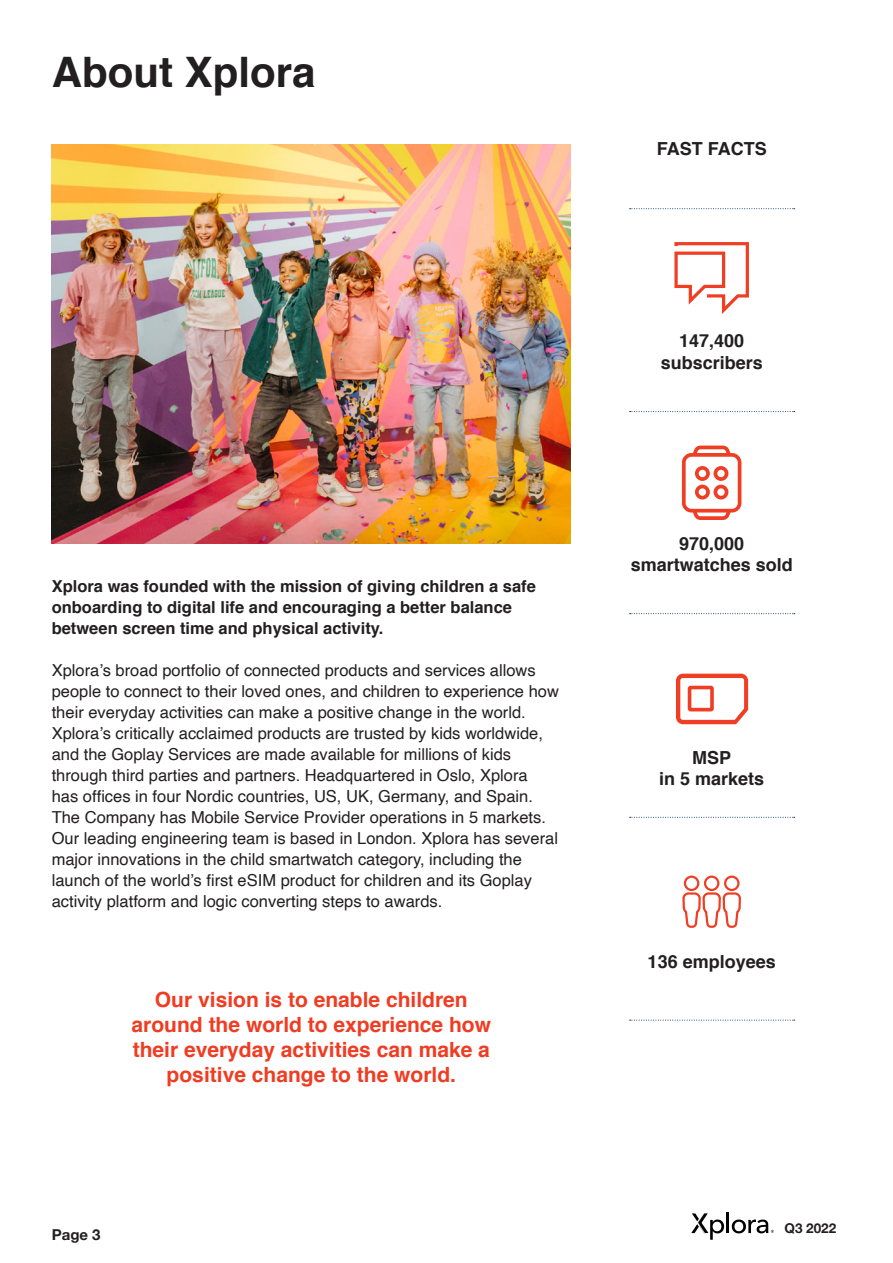
<style>
.page{position:relative;width:893px;height:1263px;background:#fff}
.page>*{position:absolute;margin:0;border:0;box-sizing:border-box;transform-origin:0 0}
.Tittel_1__TOC{font:700 42px "Helvetica";color:#231f20}
.t1{font:700 21px "Helvetica";color:#ef3c22}
.Tittel_2{font:700 18px "Helvetica";color:#231f20}
.Brødtekst{font:16.5px/21px "Helvetica";color:#231f20}
.Ingress{font:700 16.5px/21px "Helvetica";color:#231f20}
.t2{font:700 15px "Helvetica Neue";color:#231f20}
.t3{font:700 13.5px "Helvetica Neue";color:#231f20}
</style>
<div class="page">
<img style="left:52px;top:145px;width:519px;height:398px">
<svg style="left:682px;top:446px;width:59px;height:74px"></svg>
<svg style="left:676px;top:674px;width:72px;height:50px"></svg>
<div style="left:688px;top:686px;width:26px;height:25px;border:4px solid #ef3e23"></div>
<div style="left:704px;top:875px;width:15px;height:16px;border:2px solid #ef3e23;border-radius:50%"></div>
<div style="left:684px;top:875px;width:15px;height:16px;border:2px solid #ef3e23;border-radius:50%"></div>
<svg style="left:683px;top:891px;width:57px;height:37px"></svg>
<div style="left:724px;top:875px;width:16px;height:16px;border:2px solid #ef3e23;border-radius:50%"></div>
<svg style="left:674px;top:242px;width:75px;height:72px"></svg>
<svg style="left:630px;top:411px;width:165px;height:1px"></svg>
<svg style="left:630px;top:613px;width:165px;height:1px"></svg>
<svg style="left:630px;top:817px;width:165px;height:1px"></svg>
<svg style="left:630px;top:1020px;width:165px;height:1px"></svg>
<svg style="left:630px;top:208px;width:165px;height:1px"></svg>
<hr style="left:727px;top:1212px;width:2px;height:21px;background:#000001">
<svg style="left:691px;top:1213px;width:33px;height:27px"></svg>
<svg style="left:732px;top:1219px;width:42px;height:14px"></svg>
<p class="Tittel_1__TOC" style="left:52px;top:38px;width:265px">About Xplora</p>
<p class="Ingress" style="left:52px;top:576px;width:486px">Xplora was founded with the mission of giving children a safe onboarding to digital life and encouraging a better balance between screen time and physical activity.</p>
<p class="Brødtekst" style="left:52px;top:660px;width:509px">Xplora’s broad portfolio of connected products and services allows people to connect to their loved ones, and children to experience how their everyday activities can make a positive change in the world.<br>Xplora’s critically acclaimed products are trusted by kids worldwide, and the Goplay Services are made available for millions of kids through third parties and partners. Headquartered in Oslo, Xplora<br>has offices in four Nordic countries, US, UK, Germany, and Spain.<br>The Company has Mobile Service Provider operations in 5 markets.<br>Our leading engineering team is based in London. Xplora has several major innovations in the child smartwatch category, including the launch of the world’s first eSIM product for children and its Goplay activity platform and logic converting steps to awards.</p>
<p class="t1" style="left:155px;top:982px;width:314px">Our vision is to enable children</p>
<p class="t1" style="left:132px;top:1007px;width:361px">around the world to experience how</p>
<p class="t1" style="left:133px;top:1033px;width:359px">their everyday activities can make a</p>
<p class="t1" style="left:167px;top:1058px;width:291px">positive change to the world.</p>
<p class="t2" style="left:52px;top:1222px;width:50px">Page 3</p>
<p class="Tittel_2" style="left:657px;top:134px;width:112px">FAST FACTS</p>
<p class="Tittel_2" style="left:679px;top:326px;width:67px">147,400</p>
<p class="Tittel_2" style="left:661px;top:348px;width:104px">subscribers</p>
<p class="Tittel_2" style="left:679px;top:529px;width:67px">970,000</p>
<p class="Tittel_2" style="left:631px;top:550px;width:164px">smartwatches sold</p>
<p class="Tittel_2" style="left:692px;top:743px;width:41px">MSP</p>
<p class="Tittel_2" style="left:659px;top:764px;width:107px">in 5 markets</p>
<p class="Tittel_2" style="left:648px;top:947px;width:130px">136 employees</p>
<p class="t3" style="left:784px;top:1218px;width:53px">Q3 2022</p>
</div>
